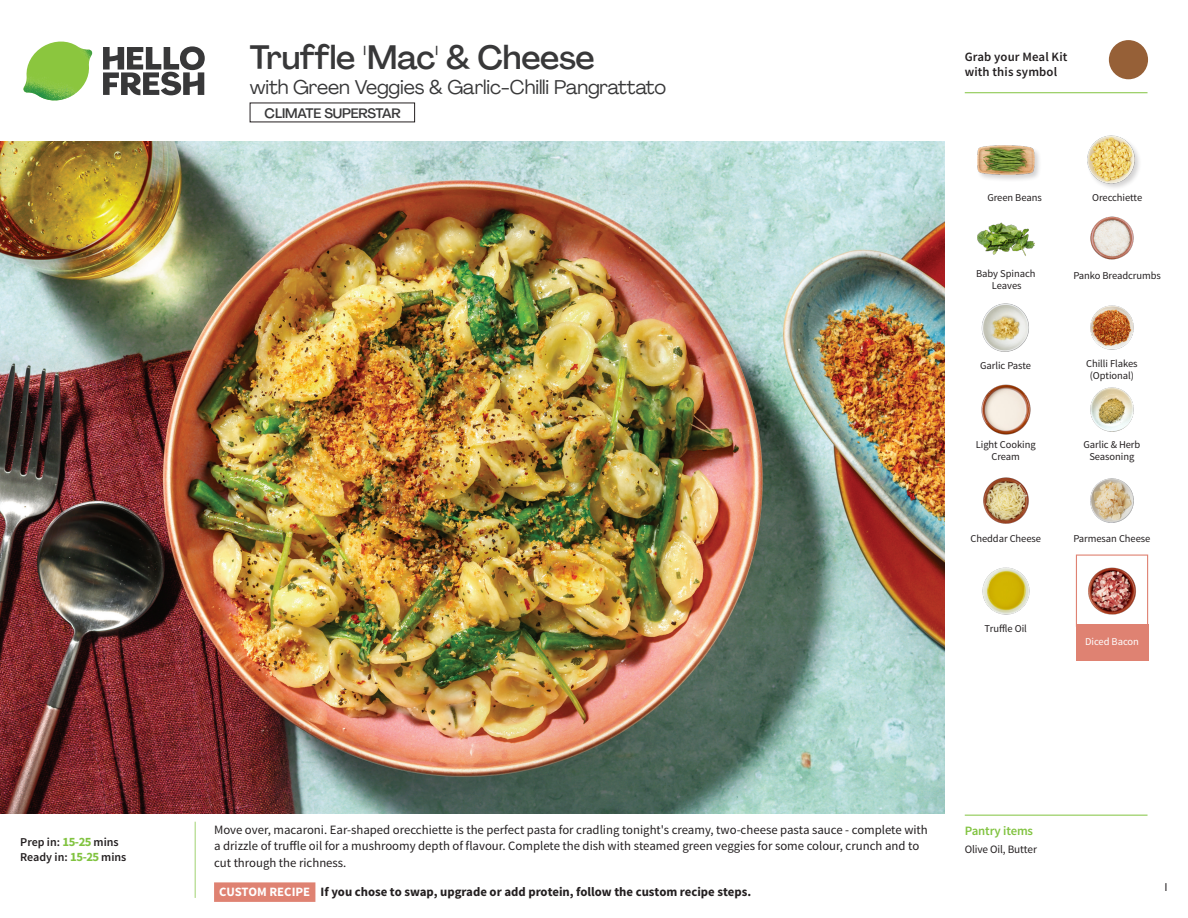
<style>
.page{position:relative;width:1188px;height:918px;background:#fff}
.page>*{position:absolute;margin:0;border:0;box-sizing:border-box;transform-origin:0 0}
._15_Titel_UK{font:500 33px "Agrandir";letter-spacing:-.01em;color:#383839}
._15_Titel_UK-2{font:19.5px "Agrandir";letter-spacing:-.01em;color:#383839}
.t1{font:500 13.5px "Agrandir";letter-spacing:-.01em;color:#383839}
.Step_6_Text_AU{font:12.75px/16.5px "Source Sans Pro";color:#231f20}
.Step_6_Text_AU-2{font:700 12.75px "Source Sans Pro";color:#231f20}
.t2{font:600 12.75px/15px "Source Sans Pro";letter-spacing:.01em;color:#231f20}
._04_Headers_Front{font:600 12.75px "Source Sans Pro";letter-spacing:-.01em;color:#81c340}
._04_Intro{font:600 12px "Source Sans Pro";color:#231f20}
.t3{font:12px "Source Sans Pro";color:#231f20}
._05_Pantry{font:11.25px "Source Sans Pro";letter-spacing:-.01em;color:#231f20}
._18_FRONT_ingredients{font:10.5px/12px "Source Sans Pro";letter-spacing:-.005em;color:#231f20;text-align:center}
._18_FRONT_ingredients-2{font:10.5px "Source Sans Pro";letter-spacing:-.005em;color:#fff}
.s1{font-weight:700;font-size:12.75px;color:#81c340}
.s2{color:#fff}
</style>
<div class="page">
<svg style="left:103px;top:46px;width:102px;height:49px"></svg>
<img style="left:23px;top:42px;width:69px;height:59px">
<svg style="left:194px;top:821px;width:122px;height:81px"></svg>
<img style="left:0;top:142px;width:945px;height:672px">
<img style="left:1090px;top:305px;width:44px;height:45px">
<img style="left:1090px;top:387px;width:44px;height:45px">
<img style="left:981px;top:384px;width:50px;height:51px">
<img style="left:983px;top:477px;width:46px;height:47px">
<img style="left:982px;top:567px;width:48px;height:48px">
<img style="left:1090px;top:216px;width:44px;height:44px">
<img style="left:977px;top:222px;width:57px;height:34px">
<img style="left:981px;top:303px;width:48px;height:49px">
<img style="left:1087px;top:135px;width:52px;height:53px">
<div style="left:976px;top:144px;width:66px;height:38px;background:#231f20;opacity:.2"></div>
<img style="left:977px;top:144px;width:57px;height:38px">
<img style="left:1090px;top:478px;width:44px;height:45px">
<div style="left:1076px;top:555px;width:72px;height:72px;border:1px solid #df8272"></div>
<div style="left:1076px;top:624px;width:72px;height:37px;background:#df8272"></div>
<img style="left:1088px;top:567px;width:48px;height:48px">
<hr style="left:965px;top:815px;width:183px;height:1px;background:#81c340">
<svg style="left:1091px;top:40px;width:58px;height:54px"></svg>
<hr style="left:965px;top:92px;width:183px;height:1px;background:#81c340">
<p class="_04_Intro" style="left:20px;top:835px;width:100px">Prep in: <span class="s1">15-25</span> mins</p>
<p class="_04_Intro" style="left:20px;top:850px;width:108px">Ready in: <span class="s1">15-25</span> mins</p>
<p class="_15_Titel_UK" style="left:250px;top:37px;width:346px">Truffle 'Mac' &amp; Cheese</p>
<p class="_15_Titel_UK-2" style="left:250px;top:75px;width:418px">with Green Veggies &amp; Garlic-Chilli Pangrattato</p>
<p class="t1" style="left:265px;top:104px;width:138px">CLIMATE SUPERSTAR</p>
<p class="t2" style="left:965px;top:50px;width:104px">Grab your Meal Kit with this symbol</p>
<p class="_18_FRONT_ingredients" style="left:987px;top:192px;width:56px">Green Beans</p>
<p class="_18_FRONT_ingredients" style="left:1092px;top:192px;width:52px">Orecchiette</p>
<p class="_18_FRONT_ingredients" style="left:976px;top:267px;width:61px">Baby Spinach<br>Leaves</p>
<p class="_18_FRONT_ingredients" style="left:1073px;top:270px;width:89px">Panko Breadcrumbs</p>
<p class="_18_FRONT_ingredients" style="left:980px;top:360px;width:53px">Garlic Paste</p>
<p class="_18_FRONT_ingredients" style="left:1086px;top:357px;width:53px">Chilli Flakes (Optional)</p>
<p class="_18_FRONT_ingredients" style="left:976px;top:439px;width:61px">Light Cooking<br>Cream</p>
<p class="_18_FRONT_ingredients" style="left:1083px;top:439px;width:58px">Garlic &amp; Herb<br>Seasoning</p>
<p class="_18_FRONT_ingredients" style="left:970px;top:532px;width:72px">Cheddar Cheese</p>
<p class="_18_FRONT_ingredients" style="left:1073px;top:532px;width:79px">Parmesan Cheese</p>
<p class="_18_FRONT_ingredients" style="left:985px;top:623px;width:44px">Truffle Oil</p>
<p class="_18_FRONT_ingredients-2" style="left:1085px;top:635px;width:55px">Diced Bacon</p>
<p class="Step_6_Text_AU" style="left:214px;top:821px;width:715px">Move over, macaroni. Ear-shaped orecchiette is the perfect pasta for cradling tonight's creamy, two-cheese pasta sauce - complete with a drizzle of truffle oil for a mushroomy depth of flavour. Complete the dish with steamed green veggies for some colour, crunch and to cut through the richness.</p>
<p class="Step_6_Text_AU-2" style="left:219px;top:883px;width:533px"><span class="s2">CUSTOM RECIPE</span> If you chose to swap, upgrade or add protein, follow the custom recipe steps.</p>
<p class="_04_Headers_Front" style="left:965px;top:822px;width:70px">Pantry items</p>
<p class="_05_Pantry" style="left:965px;top:842px;width:74px">Olive Oil, Butter</p>
<p class="t3" style="left:1165px;top:879px;width:5px">I</p>
</div>
